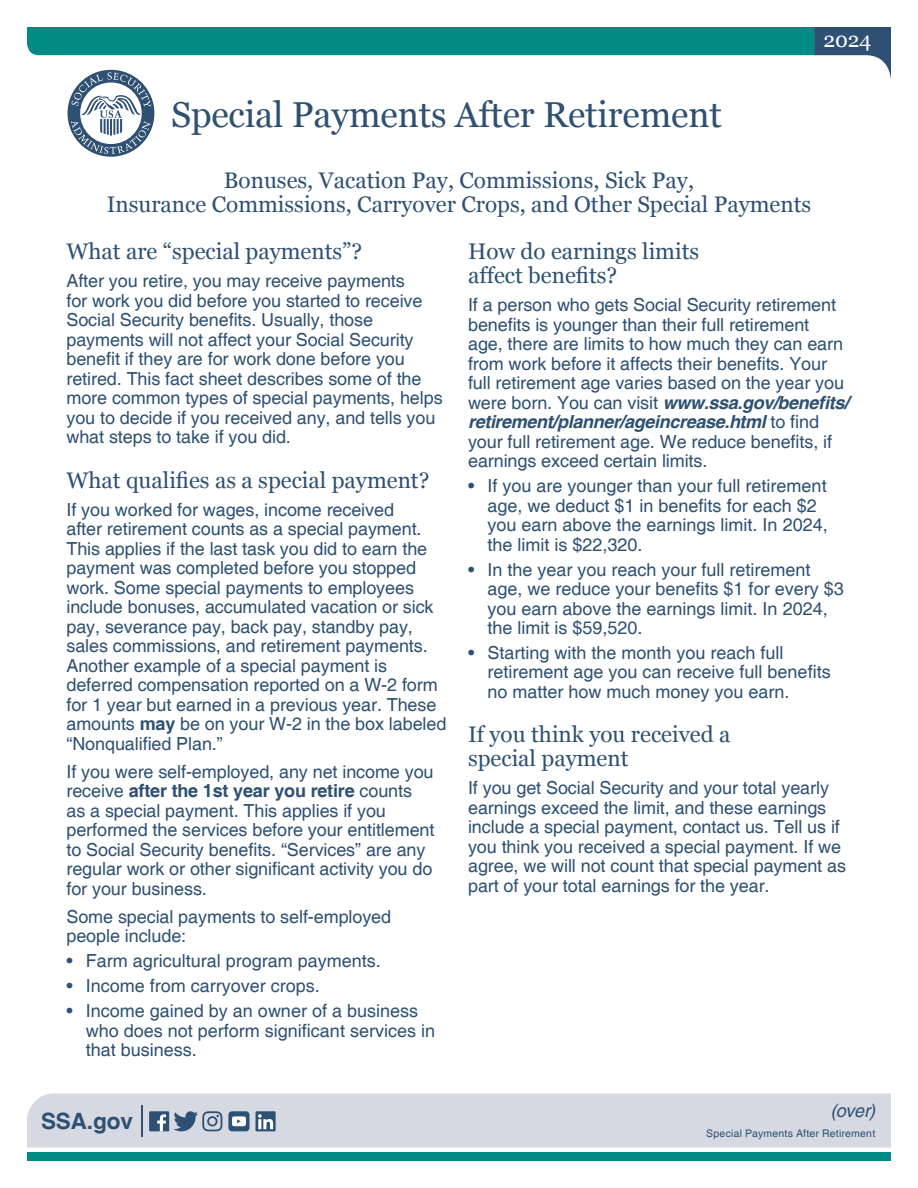
<style>
.page{position:relative;width:918px;height:1188px;background:#fff}
.page>*{position:absolute;margin:0;border:0;box-sizing:border-box;transform-origin:0 0}
.t1{font:36px "Georgia";letter-spacing:-.005em;color:#2e5072}
.t2{font:22.5px/24px "Georgia";color:#2e5072}
.t3{font:700 22.5px "Helvetica";letter-spacing:-.005em;color:#2e5072}
.t4{font:21px "Georgia";color:#fff}
.t5{font:18px/19.5px "Helvetica";letter-spacing:-.005em;color:#2e5072}
.t6{font:italic 18px "Helvetica";color:#2e5072}
.t7{font:10.5px "Helvetica";letter-spacing:.02em;color:#2e5072}
.s1{font-weight:700}
.s2{font-weight:700;font-style:italic}
</style>
<div class="page">
<div style="left:27px;top:1094px;width:864px;height:54px;background:#d6d9e2"></div>
<div style="left:27px;top:1153px;width:864px;height:8px;background:#008c84"></div>
<hr style="left:141px;top:1105px;width:1px;height:32px;background:#2e5072">
<svg style="left:27px;top:27px;width:864px;height:127px"></svg>
<div style="left:149px;top:1111px;width:20px;height:20px;background:#2e5072"></div>
<svg style="left:157px;top:1114px;width:9px;height:17px"></svg>
<svg style="left:173px;top:1111px;width:49px;height:20px"></svg>
<svg style="left:228px;top:1111px;width:22px;height:20px"></svg>
<svg style="left:256px;top:1111px;width:20px;height:20px"></svg>
<svg style="left:258px;top:1114px;width:15px;height:15px"></svg>
<h1 class="t4" style="left:823px;top:27px;width:49px">2024</h1>
<h1 class="t1" style="left:171px;top:93px;width:552px">Special Payments After Retirement</h1>
<h2 class="t2" style="left:107px;top:168px;width:706px;text-align:center">Bonuses, Vacation Pay, Commissions, Sick Pay,<br>Insurance Commissions, Carryover Crops, and Other Special Payments</h2>
<h2 class="t2" style="left:66px;top:240px;width:297px">What are “special payments”?</h2>
<p class="t5" style="left:66px;top:272px;width:378px">After you retire, you may receive payments<br>for work you did before you started to receive Social Security benefits. Usually, those payments will not affect your Social Security benefit if they are for work done before you retired. This fact sheet describes some of the more common types of special payments, helps you to decide if you received any, and tells you what steps to take if you did.</p>
<h2 class="t2" style="left:66px;top:468px;width:365px">What qualifies as a special payment?</h2>
<p class="t5" style="left:66px;top:500px;width:381px">If you worked for wages, income received<br>after retirement counts as a special payment.<br>This applies if the last task you did to earn the payment was completed before you stopped work. Some special payments to employees include bonuses, accumulated vacation or sick pay, severance pay, back pay, standby pay, sales commissions, and retirement payments.<br>Another example of a special payment is deferred compensation reported on a W-2 form for 1 year but earned in a previous year. These amounts <span class="s1">may</span> be on your W-2 in the box labeled “Nonqualified Plan.”</p>
<p class="t5" style="left:66px;top:762px;width:370px">If you were self-employed, any net income you receive <span class="s1">after the 1st year you retire</span> counts as a special payment. This applies if you performed the services before your entitlement to Social Security benefits. “Services” are any regular work or other significant activity you do for your business.</p>
<p class="t5" style="left:66px;top:907px;width:326px">Some special payments to self-employed people include:</p>
<p class="t5" style="left:66px;top:952px;width:316px">• Farm agricultural program payments.</p>
<p class="t5" style="left:66px;top:977px;width:255px">• Income from carryover crops.</p>
<p class="t5" style="left:86px;top:1002px;width:351px;text-indent:-19px">• Income gained by an owner of a business who does not perform significant services in that business.</p>
<h2 class="t2" style="left:468px;top:240px;width:233px">How do earnings limits affect benefits?</h2>
<p class="t5" style="left:468px;top:296px;width:383px">If a person who gets Social Security retirement benefits is younger than their full retirement<br>age, there are limits to how much they can earn from work before it affects their benefits. Your full retirement age varies based on the year you were born. You can visit <span class="s2">www.ssa.gov/benefits/ retirement/planner/ageincrease.html</span> to find your full retirement age. We reduce benefits, if earnings exceed certain limits.</p>
<p class="t5" style="left:488px;top:477px;width:342px;text-indent:-19px">• If you are younger than your full retirement age, we deduct $1 in benefits for each $2 you earn above the earnings limit. In 2024, the limit is $22,320.</p>
<p class="t5" style="left:488px;top:560px;width:358px;text-indent:-19px">• In the year you reach your full retirement age, we reduce your benefits $1 for every $3 you earn above the earnings limit. In 2024, the limit is $59,520.</p>
<p class="t5" style="left:488px;top:644px;width:345px;text-indent:-19px">• Starting with the month you reach full retirement age you can receive full benefits no matter how much money you earn.</p>
<h2 class="t2" style="left:468px;top:723px;width:264px">If you think you received a special payment</h2>
<p class="t5" style="left:468px;top:779px;width:379px">If you get Social Security and your total yearly earnings exceed the limit, and these earnings include a special payment, contact us. Tell us if you think you received a special payment. If we agree, we will not count that special payment as part of your total earnings for the year.</p>
<p class="t3" style="left:41px;top:1108px;width:93px">SSA.gov</p>
<p class="t6" style="left:831px;top:1101px;width:46px">(over)</p>
<p class="t7" style="left:706px;top:1127px;width:171px">Special Payments After Retirement</p>
</div>
